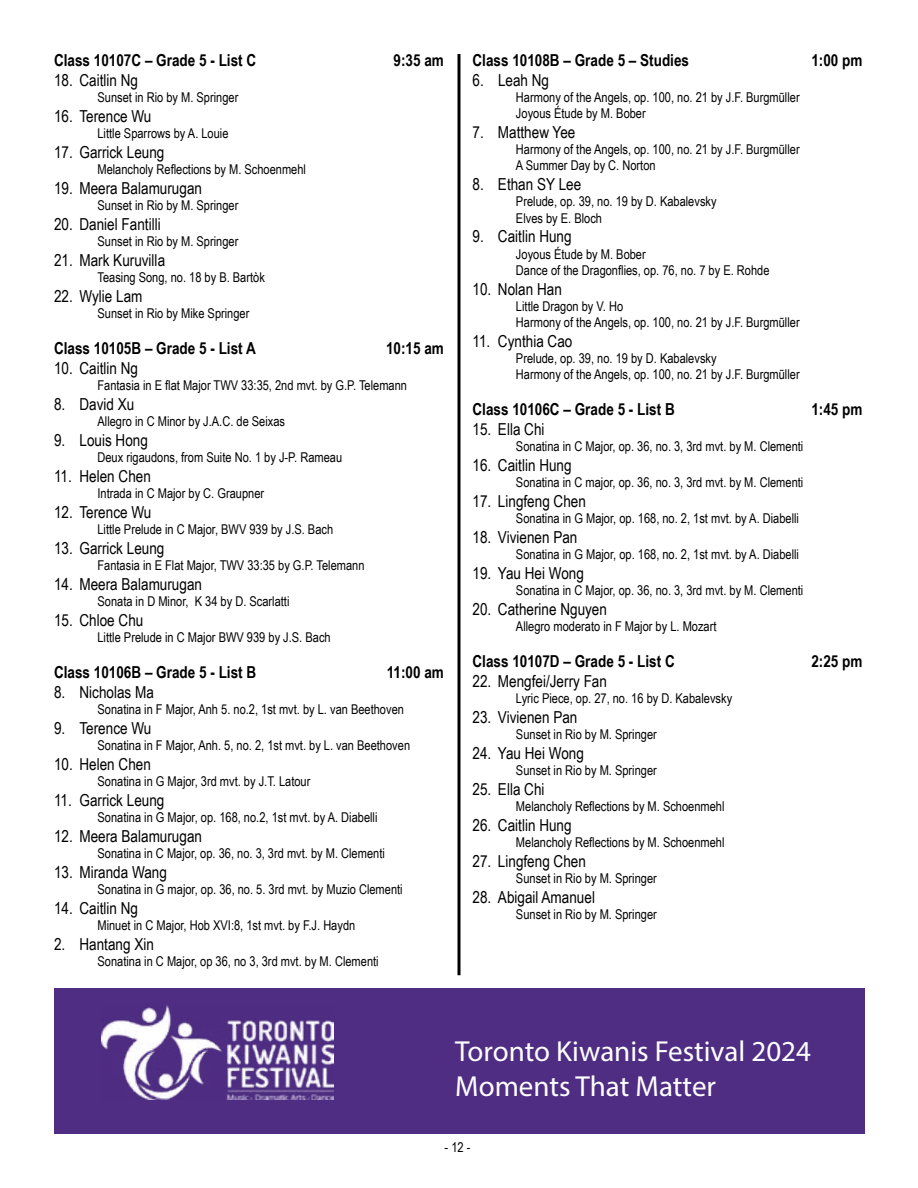
<style>
.page{position:relative;width:918px;height:1188px;background:#fff}
.page>*{position:absolute;margin:0;border:0;box-sizing:border-box;transform-origin:0 0}
.t1{font:29.1px/34.8px "Myriad Pro";color:#fff}
.t2{font:16.5px "Arial Narrow";color:#000}
.t3{font:700 16.5px "Arial Narrow";color:#000}
.t4{font:13.5px/16.2px "Arial Narrow";color:#000}
</style>
<div class="page">
<hr style="left:458px;top:54px;width:2px;height:921px;background:#000">
<div style="left:54px;top:988px;width:810px;height:146px;background:#4e2d83"></div>
<img style="left:101px;top:1005px;width:232px;height:94px">
<p class="t3" style="left:54px;top:48px;width:204px">Class 10107C – Grade 5 - List C</p>
<p class="t3" style="left:394px;top:48px;width:52px">9:35 am</p>
<p class="t2" style="left:54px;top:68px;width:86px">18. Caitlin Ng</p>
<p class="t4" style="left:97px;top:89px;width:142px">Sunset in Rio by M. Springer</p>
<p class="t2" style="left:54px;top:104px;width:99px">16. Terence Wu</p>
<p class="t4" style="left:97px;top:125px;width:133px">Little Sparrows by A. Louie</p>
<p class="t2" style="left:54px;top:140px;width:112px">17. Garrick Leung</p>
<p class="t4" style="left:97px;top:161px;width:210px">Melancholy Reflections by M. Schoenmehl</p>
<p class="t2" style="left:54px;top:176px;width:150px">19. Meera Balamurugan</p>
<p class="t4" style="left:97px;top:197px;width:142px">Sunset in Rio by M. Springer</p>
<p class="t2" style="left:54px;top:212px;width:108px">20. Daniel Fantilli</p>
<p class="t4" style="left:97px;top:233px;width:142px">Sunset in Rio by M. Springer</p>
<p class="t2" style="left:54px;top:248px;width:113px">21. Mark Kuruvilla</p>
<p class="t4" style="left:97px;top:269px;width:169px">Teasing Song, no. 18 by B. Bartòk</p>
<p class="t2" style="left:54px;top:284px;width:90px">22. Wylie Lam</p>
<p class="t4" style="left:97px;top:305px;width:153px">Sunset in Rio by Mike Springer</p>
<p class="t3" style="left:54px;top:336px;width:203px">Class 10105B – Grade 5 - List A</p>
<p class="t3" style="left:386px;top:336px;width:59px">10:15 am</p>
<p class="t2" style="left:54px;top:356px;width:86px">10. Caitlin Ng</p>
<p class="t4" style="left:97px;top:377px;width:311px">Fantasia in E flat Major TWV 33:35, 2nd mvt. by G.P. Telemann</p>
<p class="t2" style="left:54px;top:392px;width:82px">8. David Xu</p>
<p class="t4" style="left:97px;top:413px;width:189px">Allegro in C Minor by J.A.C. de Seixas</p>
<p class="t2" style="left:54px;top:428px;width:95px">9. Louis Hong</p>
<p class="t4" style="left:97px;top:449px;width:246px">Deux rigaudons, from Suite No. 1 by J-P. Rameau</p>
<p class="t2" style="left:54px;top:464px;width:98px">11. Helen Chen</p>
<p class="t4" style="left:97px;top:485px;width:168px">Intrada in C Major by C. Graupner</p>
<p class="t2" style="left:54px;top:500px;width:99px">12. Terence Wu</p>
<p class="t4" style="left:97px;top:521px;width:237px">Little Prelude in C Major, BWV 939 by J.S. Bach</p>
<p class="t2" style="left:54px;top:536px;width:112px">13. Garrick Leung</p>
<p class="t4" style="left:97px;top:557px;width:269px">Fantasia in E Flat Major, TWV 33:35 by G.P. Telemann</p>
<p class="t2" style="left:54px;top:572px;width:150px">14. Meera Balamurugan</p>
<p class="t4" style="left:97px;top:593px;width:193px">Sonata in D Minor, K 34 by D. Scarlatti</p>
<p class="t2" style="left:54px;top:608px;width:91px">15. Chloe Chu</p>
<p class="t4" style="left:97px;top:629px;width:235px">Little Prelude in C Major BWV 939 by J.S. Bach</p>
<p class="t3" style="left:54px;top:660px;width:204px">Class 10106B – Grade 5 - List B</p>
<p class="t3" style="left:387px;top:660px;width:59px">11:00 am</p>
<p class="t2" style="left:54px;top:680px;width:101px">8. Nicholas Ma</p>
<p class="t4" style="left:97px;top:701px;width:308px">Sonatina in F Major, Anh 5. no.2, 1st mvt. by L. van Beethoven</p>
<p class="t2" style="left:54px;top:716px;width:99px">9. Terence Wu</p>
<p class="t4" style="left:97px;top:737px;width:314px">Sonatina in F Major, Anh. 5, no. 2, 1st mvt. by L. van Beethoven</p>
<p class="t2" style="left:54px;top:752px;width:98px">10. Helen Chen</p>
<p class="t4" style="left:97px;top:773px;width:214px">Sonatina in G Major, 3rd mvt. by J.T. Latour</p>
<p class="t2" style="left:54px;top:788px;width:112px">11. Garrick Leung</p>
<p class="t4" style="left:97px;top:809px;width:282px">Sonatina in G Major, op. 168, no.2, 1st mvt. by A. Diabelli</p>
<p class="t2" style="left:54px;top:824px;width:150px">12. Meera Balamurugan</p>
<p class="t4" style="left:97px;top:845px;width:289px">Sonatina in C Major, op. 36, no. 3, 3rd mvt. by M. Clementi</p>
<p class="t2" style="left:54px;top:860px;width:114px">13. Miranda Wang</p>
<p class="t4" style="left:97px;top:881px;width:307px">Sonatina in G major, op. 36, no. 5. 3rd mvt. by Muzio Clementi</p>
<p class="t2" style="left:54px;top:896px;width:86px">14. Caitlin Ng</p>
<p class="t4" style="left:97px;top:917px;width:259px">Minuet in C Major, Hob XVI:8, 1st mvt. by F.J. Haydn</p>
<p class="t2" style="left:54px;top:932px;width:101px">2. Hantang Xin</p>
<p class="t4" style="left:97px;top:953px;width:283px">Sonatina in C Major, op 36, no 3, 3rd mvt. by M. Clementi</p>
<p class="t3" style="left:472px;top:48px;width:218px">Class 10108B – Grade 5 – Studies</p>
<p class="t3" style="left:811px;top:48px;width:53px">1:00 pm</p>
<p class="t2" style="left:472px;top:68px;width:78px">6. Leah Ng</p>
<p class="t4" style="left:516px;top:89px;width:285px">Harmony of the Angels, op. 100, no. 21 by J.F. Burgmũller<br>Joyous Étude by M. Bober</p>
<p class="t2" style="left:472px;top:120px;width:104px">7. Matthew Yee</p>
<p class="t4" style="left:516px;top:141px;width:285px">Harmony of the Angels, op. 100, no. 21 by J.F. Burgmũller<br>A Summer Day by C. Norton</p>
<p class="t2" style="left:472px;top:172px;width:110px">8. Ethan SY Lee</p>
<p class="t4" style="left:516px;top:193px;width:202px">Prelude, op. 39, no. 19 by D. Kabalevsky<br>Elves by E. Bloch</p>
<p class="t2" style="left:472px;top:224px;width:101px">9. Caitlin Hung</p>
<p class="t4" style="left:516px;top:245px;width:255px">Joyous Étude by M. Bober<br>Dance of the Dragonflies, op. 76, no. 7 by E. Rohde</p>
<p class="t2" style="left:472px;top:277px;width:91px">10. Nolan Han</p>
<p class="t4" style="left:516px;top:297px;width:285px">Little Dragon by V. Ho<br>Harmony of the Angels, op. 100, no. 21 by J.F. Burgmũller</p>
<p class="t2" style="left:472px;top:329px;width:101px">11. Cynthia Cao</p>
<p class="t4" style="left:516px;top:350px;width:285px">Prelude, op. 39, no. 19 by D. Kabalevsky<br>Harmony of the Angels, op. 100, no. 21 by J.F. Burgmũller</p>
<p class="t3" style="left:472px;top:397px;width:204px">Class 10106C – Grade 5 - List B</p>
<p class="t3" style="left:811px;top:397px;width:53px">1:45 pm</p>
<p class="t2" style="left:472px;top:417px;width:74px">15. Ella Chi</p>
<p class="t4" style="left:516px;top:438px;width:289px">Sonatina in C Major, op. 36, no. 3, 3rd mvt. by M. Clementi</p>
<p class="t2" style="left:472px;top:453px;width:101px">16. Caitlin Hung</p>
<p class="t4" style="left:516px;top:474px;width:289px">Sonatina in C major, op. 36, no. 3, 3rd mvt. by M. Clementi</p>
<p class="t2" style="left:472px;top:489px;width:115px">17. Lingfeng Chen</p>
<p class="t4" style="left:516px;top:510px;width:285px">Sonatina in G Major, op. 168, no. 2, 1st mvt. by A. Diabelli</p>
<p class="t2" style="left:472px;top:525px;width:106px">18. Vivienen Pan</p>
<p class="t4" style="left:516px;top:546px;width:285px">Sonatina in G Major, op. 168, no. 2, 1st mvt. by A. Diabelli</p>
<p class="t2" style="left:472px;top:561px;width:113px">19. Yau Hei Wong</p>
<p class="t4" style="left:516px;top:582px;width:289px">Sonatina in C Major, op. 36, no. 3, 3rd mvt. by M. Clementi</p>
<p class="t2" style="left:472px;top:597px;width:136px">20. Catherine Nguyen</p>
<p class="t4" style="left:516px;top:618px;width:202px">Allegro moderato in F Major by L. Mozart</p>
<p class="t3" style="left:472px;top:649px;width:204px">Class 10107D – Grade 5 - List C</p>
<p class="t3" style="left:811px;top:649px;width:53px">2:25 pm</p>
<p class="t2" style="left:472px;top:669px;width:136px">22. Mengfei/Jerry Fan</p>
<p class="t4" style="left:516px;top:690px;width:218px">Lyric Piece, op. 27, no. 16 by D. Kabalevsky</p>
<p class="t2" style="left:472px;top:705px;width:106px">23. Vivienen Pan</p>
<p class="t4" style="left:516px;top:726px;width:142px">Sunset in Rio by M. Springer</p>
<p class="t2" style="left:472px;top:741px;width:113px">24. Yau Hei Wong</p>
<p class="t4" style="left:516px;top:762px;width:142px">Sunset in Rio by M. Springer</p>
<p class="t2" style="left:472px;top:777px;width:74px">25. Ella Chi</p>
<p class="t4" style="left:516px;top:798px;width:210px">Melancholy Reflections by M. Schoenmehl</p>
<p class="t2" style="left:472px;top:813px;width:101px">26. Caitlin Hung</p>
<p class="t4" style="left:516px;top:834px;width:210px">Melancholy Reflections by M. Schoenmehl</p>
<p class="t2" style="left:472px;top:849px;width:115px">27. Lingfeng Chen</p>
<p class="t4" style="left:516px;top:870px;width:142px">Sunset in Rio by M. Springer</p>
<p class="t2" style="left:472px;top:885px;width:124px">28. Abigail Amanuel</p>
<p class="t4" style="left:516px;top:906px;width:142px">Sunset in Rio by M. Springer</p>
<h1 class="t1" style="left:455px;top:1033px;width:357px">Toronto Kiwanis Festival 2024<br>Moments That Matter</h1>
<p class="t4" style="left:445px;top:1139px;width:27px">- 12 -</p>
</div>
